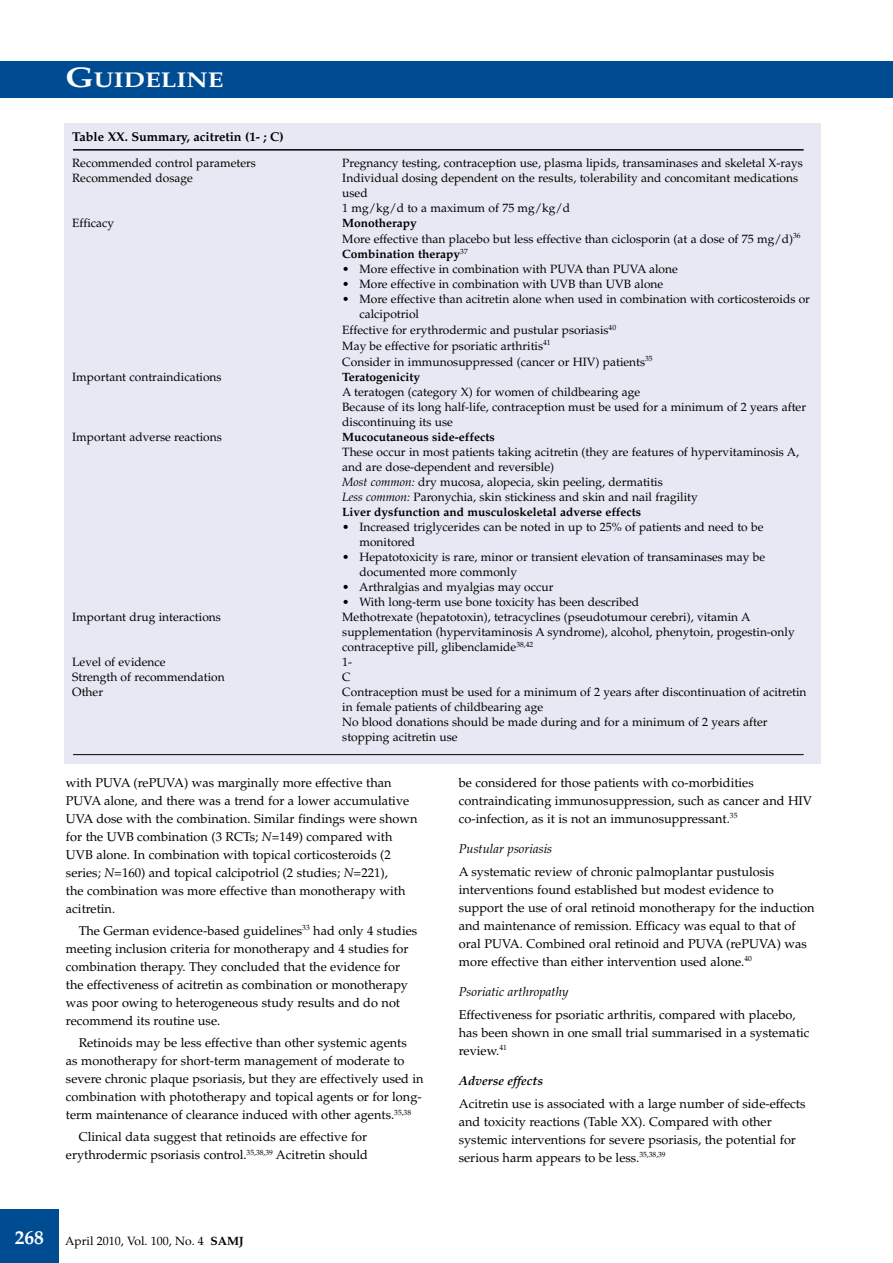
<style>
.page{position:relative;width:893px;height:1263px;background:#fff}
.page>*{position:absolute;margin:0;border:0;box-sizing:border-box;transform-origin:0 0}
.t1{font:700 21.3px "Palatino";color:#fff;scale:1.2 1}
.t2{font:12.75px/18px "Palatino";color:#000}
.t3{font:italic 12.75px "Palatino";color:#000}
.t4{font:700 12.75px "Palatino";color:#000}
.t5{font:italic 700 12.75px "Palatino";color:#000}
.t6{font:12px/15px "Palatino";color:#000}
.t7{font:700 12px "Palatino";color:#000}
.s1{font-size:28.5px}
.s2{font-weight:700}
.s3{font-style:italic}
.s4{font-weight:700;font-size:19.5px;color:#fff}
</style>
<div class="page">
<div style="left:0;top:61px;width:893px;height:36px;background:#004c93"></div>
<div style="left:0;top:1209px;width:59px;height:54px;background:#004c93"></div>
<div style="left:64px;top:123px;width:757px;height:641px;background:#e6e9f3"></div>
<hr style="left:73px;top:149px;width:731px;height:2px;background:#000">
<hr style="left:73px;top:754px;width:731px;height:1px;background:#000">
<h1 class="t1" style="left:65px;top:67px;width:133px"><span class="s1">G</span>UIDELINE</h1>
<p class="t4" style="left:72px;top:129px;width:213px">Table XX. Summary, acitretin (1- ; C)</p>
<p class="t6" style="left:72px;top:155px;width:185px">Recommended control parameters</p>
<p class="t6" style="left:342px;top:155px;width:462px">Pregnancy testing, contraception use, plasma lipids, transaminases and skeletal X-rays</p>
<p class="t6" style="left:72px;top:170px;width:122px">Recommended dosage</p>
<p class="t6" style="left:342px;top:170px;width:457px">Individual dosing dependent on the results, tolerability and concomitant medications used<br>1 mg/kg/d to a maximum of 75 mg/kg/d</p>
<p class="t6" style="left:72px;top:215px;width:43px">Efficacy</p>
<p class="t6" style="left:342px;top:215px;width:460px;line-height:15.8px"><span class="s2">Monotherapy<br></span>More effective than placebo but less effective than ciclosporin (at a dose of 75 mg/d)<sup>36<br></sup><span class="s2">Combination therapy</span><sup>37</sup></p>
<p class="t6" style="left:342px;top:262px;width:337px">• More effective in combination with PUVA than PUVA alone</p>
<p class="t6" style="left:342px;top:277px;width:323px">• More effective in combination with UVB than UVB alone</p>
<p class="t6" style="left:342px;top:292px;width:469px">• More effective than acitretin alone when used in combination with corticosteroids or</p>
<p class="t6" style="left:359px;top:307px;width:61px">calcipotriol</p>
<p class="t6" style="left:342px;top:323px;width:275px">Effective for erythrodermic and pustular psoriasis<sup>40</sup></p>
<p class="t6" style="left:342px;top:338px;width:210px">May be effective for psoriatic arthritis<sup>41</sup></p>
<p class="t6" style="left:342px;top:354px;width:312px">Consider in immunosuppressed (cancer or HIV) patients<sup>35</sup></p>
<p class="t6" style="left:72px;top:369px;width:151px">Important contraindications</p>
<p class="t7" style="left:342px;top:369px;width:79px">Teratogenicity</p>
<p class="t6" style="left:342px;top:384px;width:465px">A teratogen (category X) for women of childbearing age<br>Because of its long half-life, contraception must be used for a minimum of 2 years after discontinuing its use</p>
<p class="t6" style="left:72px;top:429px;width:151px">Important adverse reactions</p>
<p class="t7" style="left:342px;top:429px;width:154px">Mucocutaneous side-effects</p>
<p class="t6" style="left:342px;top:444px;width:458px">These occur in most patients taking acitretin (they are features of hypervitaminosis A, and are dose-dependent and reversible)<br><span class="s3">Most common:</span> dry mucosa, alopecia, skin peeling, dermatitis<br><span class="s3">Less common:</span> Paronychia, skin stickiness and skin and nail fragility<br><span class="s2">Liver dysfunction and musculoskeletal adverse effects</span></p>
<p class="t6" style="left:359px;top:519px;width:406px;text-indent:-17px">• Increased triglycerides can be noted in up to 25% of patients and need to be monitored</p>
<p class="t6" style="left:359px;top:549px;width:407px;text-indent:-17px">• Hepatotoxicity is rare, minor or transient elevation of transaminases may be documented more commonly</p>
<p class="t6" style="left:342px;top:579px;width:213px">• Arthralgias and myalgias may occur</p>
<p class="t6" style="left:342px;top:594px;width:298px">• With long-term use bone toxicity has been described</p>
<p class="t6" style="left:72px;top:609px;width:150px">Important drug interactions</p>
<p class="t6" style="left:342px;top:609px;width:454px">Methotrexate (hepatotoxin), tetracyclines (pseudotumour cerebri), vitamin A supplementation (hypervitaminosis A syndrome), alcohol, phenytoin, progestin-only contraceptive pill, glibenclamide<sup>38,42</sup></p>
<p class="t6" style="left:72px;top:655px;width:95px">Level of evidence</p>
<p class="t6" style="left:342px;top:655px;width:11px">1-</p>
<p class="t6" style="left:72px;top:670px;width:154px">Strength of recommendation</p>
<p class="t6" style="left:342px;top:670px;width:10px">C</p>
<p class="t6" style="left:72px;top:685px;width:32px">Other</p>
<p class="t6" style="left:342px;top:685px;width:466px">Contraception must be used for a minimum of 2 years after discontinuation of acitretin in female patients of childbearing age<br>No blood donations should be made during and for a minimum of 2 years after stopping acitretin use</p>
<p class="t2" style="left:66px;top:773px;width:353px">with PUVA (rePUVA) was marginally more effective than PUVA alone, and there was a trend for a lower accumulative UVA dose with the combination. Similar findings were shown for the UVB combination (3 RCTs; <span class="s3">N</span>=149) compared with UVB alone. In combination with topical corticosteroids (2 series; <span class="s3">N</span>=160) and topical calcipotriol (2 studies; <span class="s3">N</span>=221),<br>the combination was more effective than monotherapy with acitretin.</p>
<p class="t2" style="left:66px;top:922px;width:353px;text-indent:13px">The German evidence-based guidelines<sup>33</sup> had only 4 studies meeting inclusion criteria for monotherapy and 4 studies for combination therapy. They concluded that the evidence for the effectiveness of acitretin as combination or monotherapy was poor owing to heterogeneous study results and do not recommend its routine use.</p>
<p class="t2" style="left:66px;top:1034px;width:359px;text-indent:13px">Retinoids may be less effective than other systemic agents<br>as monotherapy for short-term management of moderate to severe chronic plaque psoriasis, but they are effectively used in combination with phototherapy and topical agents or for long&shy;term maintenance of clearance induced with other agents.<sup>35,38</sup></p>
<p class="t2" style="left:66px;top:1128px;width:304px;text-align:right">Clinical data suggest that retinoids are effective for erythrodermic psoriasis control.<sup>35,38,39</sup> Acitretin should</p>
<p class="t6" style="left:15px;top:1233px;width:231px"><span class="s4">268</span> April 2010, Vol. 100, No. 4 <span class="s2">SAMJ</span></p>
<p class="t2" style="left:459px;top:773px;width:355px">be considered for those patients with co-morbidities contraindicating immunosuppression, such as cancer and HIV co-infection, as it is not an immunosuppressant.<sup>35</sup></p>
<p class="t3" style="left:459px;top:842px;width:95px">Pustular psoriasis</p>
<p class="t2" style="left:459px;top:862px;width:357px">A systematic review of chronic palmoplantar pustulosis interventions found established but modest evidence to support the use of oral retinoid monotherapy for the induction and maintenance of remission. Efficacy was equal to that of oral PUVA. Combined oral retinoid and PUVA (rePUVA) was more effective than either intervention used alone.<sup>40</sup></p>
<p class="t3" style="left:459px;top:985px;width:111px">Psoriatic arthropathy</p>
<p class="t2" style="left:459px;top:1005px;width:352px">Effectiveness for psoriatic arthritis, compared with placebo, has been shown in one small trial summarised in a systematic review.<sup>41</sup></p>
<p class="t5" style="left:459px;top:1073px;width:86px">Adverse effects</p>
<p class="t2" style="left:459px;top:1094px;width:348px">Acitretin use is associated with a large number of side-effects and toxicity reactions (Table XX). Compared with other systemic interventions for severe psoriasis, the potential for serious harm appears to be less.<sup>35,38,39</sup></p>
</div>
